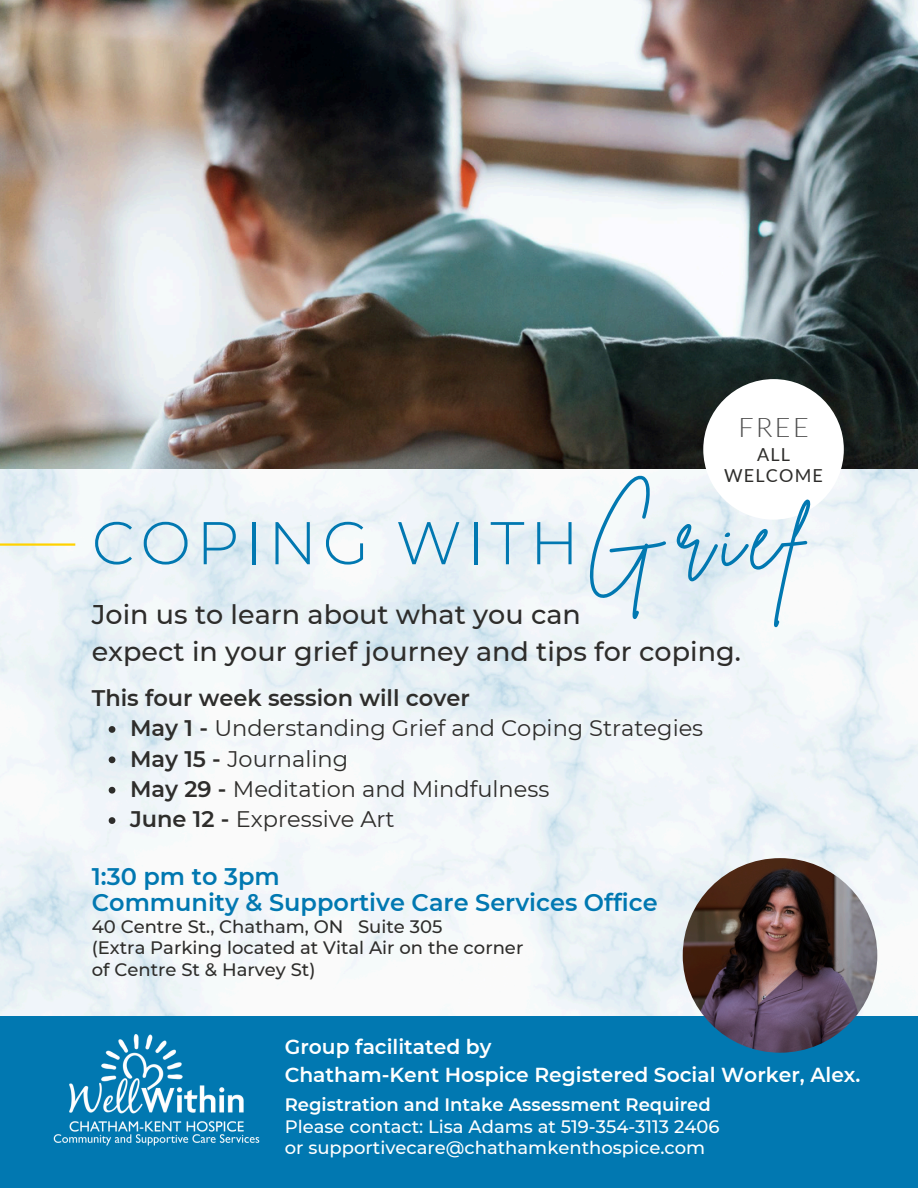
<style>
.page{position:relative;width:918px;height:1188px;background:#fff}
.page>*{position:absolute;margin:0;border:0;box-sizing:border-box;transform-origin:0 0}
.t1{font:90.15px "Brittany Signature";letter-spacing:.09em;color:#0178b1}
.t2{font:300 60.3px "Montserrat";letter-spacing:.09em;color:#0178b1}
.t3{font:500 27px/37.2px "Montserrat";color:#2e2d2b}
.t4{font:300 27px "Lato";color:#4b4b4b}
.t5{font:600 24px "Montserrat";color:#0178b1}
.t6{font:22.5px "Montserrat";color:#2e2d2b}
.t7{font:600 22.5px "Montserrat";color:#2e2d2b}
.t8{font:600 20.25px "Montserrat";color:#fff}
.t9{font:500 18px "Montserrat";color:#2e2d2b}
.t10{font:500 18px "Montserrat";color:#fff}
.t11{font:600 18px "Montserrat";color:#fff}
.t12{font:18px "Lato";letter-spacing:.07em;color:#2e2d2b}
.s1{font-weight:600}
</style>
<div class="page">
<img style="left:0;top:0;width:918px;height:1003px">
<div style="left:0;top:1003px;width:918px;height:185px;background:#0178b1"></div>
<hr style="left:0;top:543px;width:75px;height:3px;background:#ffd200">
<img style="left:683px;top:858px;width:194px;height:195px;border-radius:50%">
<img style="left:53px;top:1034px;width:207px;height:111px">
<div style="left:703px;top:379px;width:141px;height:141px;background:#fff;border-radius:50%"></div>
<svg style="left:109px;top:726px;width:6px;height:7px"></svg>
<svg style="left:109px;top:756px;width:6px;height:7px"></svg>
<svg style="left:109px;top:787px;width:6px;height:7px"></svg>
<svg style="left:109px;top:817px;width:6px;height:7px"></svg>
<p class="t4" style="left:738px;top:411px;width:72px">FREE</p>
<p class="t12" style="left:757px;top:443px;width:34px">ALL</p>
<p class="t12" style="left:724px;top:465px;width:100px">WELCOME</p>
<p class="t1" style="left:585px;top:479px;width:224px">Grief</p>
<p class="t2" style="left:92px;top:506px;width:489px">COPING WITH</p>
<h3 class="t3" style="left:92px;top:596px;width:651px">Join us to learn about what you can<br>expect in your grief journey and tips for coping.</h3>
<p class="t7" style="left:92px;top:684px;width:380px">This four week session will cover</p>
<p class="t6" style="left:130px;top:714px;width:575px"><span class="s1">May 1 -</span> Understanding Grief and Coping Strategies</p>
<p class="t6" style="left:130px;top:745px;width:220px"><span class="s1">May 15 -</span> Journaling</p>
<p class="t6" style="left:130px;top:775px;width:421px"><span class="s1">May 29 -</span> Meditation and Mindfulness</p>
<h1 class="t6" style="left:130px;top:806px;width:266px"><span class="s1">June 12 -</span> Expressive Art</h1>
<h5 class="t5" style="left:92px;top:861px;width:190px">1:30 pm to 3pm</h5>
<p class="t5" style="left:92px;top:887px;width:567px">Community &amp; Supportive Care Services Office</p>
<p class="t9" style="left:92px;top:916px;width:352px">40 Centre St., Chatham, ON Suite 305</p>
<p class="t9" style="left:92px;top:937px;width:433px">(Extra Parking located at Vital Air on the corner</p>
<p class="t9" style="left:92px;top:958px;width:225px">of Centre St &amp; Harvey St)</p>
<h2 class="t8" style="left:285px;top:1034px;width:208px">Group facilitated by</h2>
<h4 class="t8" style="left:285px;top:1062px;width:577px">Chatham-Kent Hospice Registered Social Worker, Alex.</h4>
<p class="t11" style="left:285px;top:1094px;width:428px">Registration and Intake Assessment Required</p>
<p class="t10" style="left:285px;top:1115px;width:436px">Please contact: Lisa Adams at 519-354-3113 2406</p>
<p class="t10" style="left:285px;top:1137px;width:422px">or supportivecare@chathamkenthospice.com</p>
</div>
